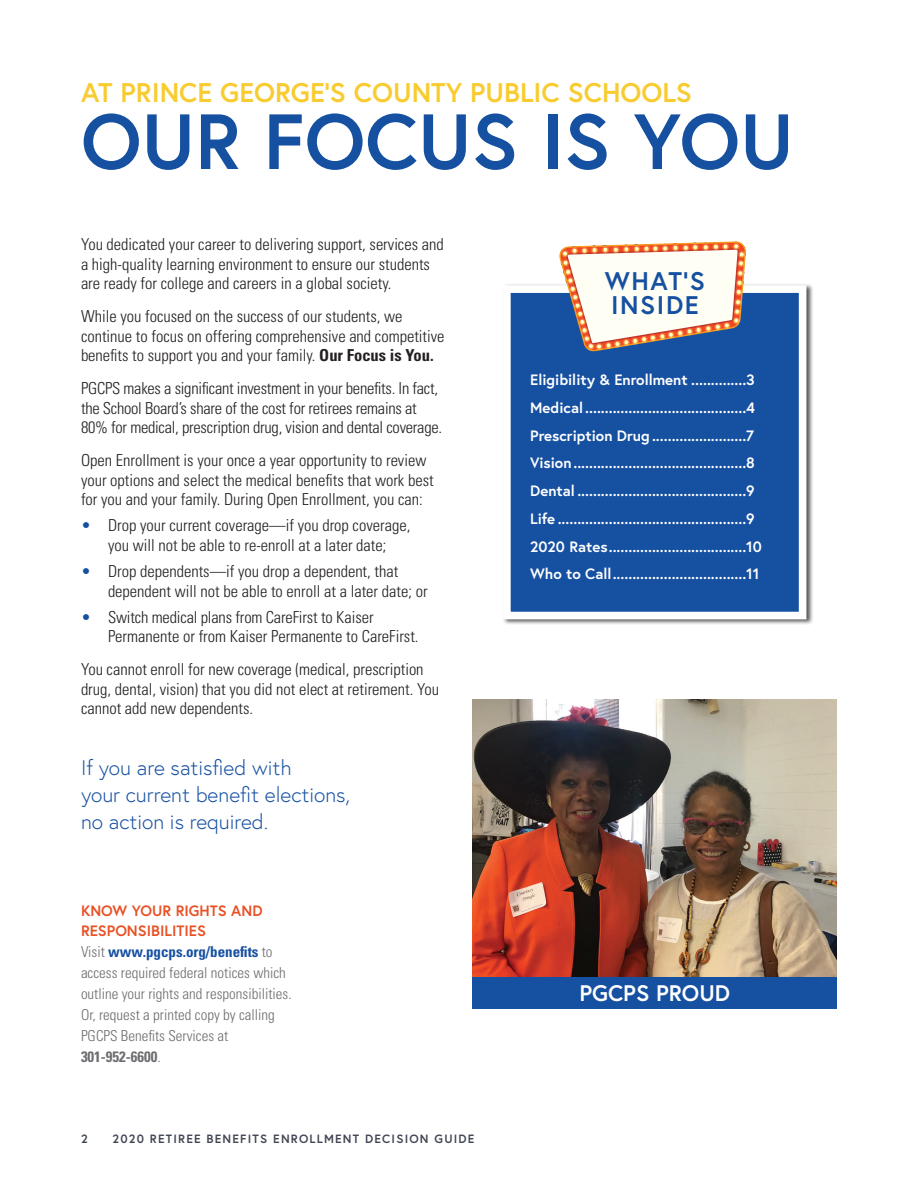
<style>
.page{position:relative;width:918px;height:1188px;background:#fff}
.page>*{position:absolute;margin:0;border:0;box-sizing:border-box;transform-origin:0 0}
.MAIN_TITLE_HEAD{font:700 78px "Europa";color:#1650a1}
.SMALL_TITLE_HEAD{font:700 27px "Europa";color:#f8cc31}
.t1{font:700 25.5px/24px "Europa";letter-spacing:.06em;color:#1650a1}
.Now_Starring_You{font:700 22.5px "Europa";color:#fff}
.Intro_copy{font:300 21px/27px "Europa";color:#1650a1}
.Body_copy{font:300 condensed 16.5px/19.5px "Univers";color:#231f20}
.Header_2{font:700 15px "Europa";color:#fff}
.t2{font:300 condensed 15px/21px "Univers";color:#6c6d70}
.t3{font:700 15px/19.5px "Europa";color:#e95024}
.t4{font:700 12px "Europa";letter-spacing:.1em;color:#404653}
.s1{font-weight:700}
.s2{color:#1650a1}
.s3{font-weight:700;color:#1650a1}
</style>
<div class="page">
<div style="left:502px;top:283px;width:311px;height:342px;background:#231f20;opacity:.75"></div>
<div style="left:503px;top:285px;width:303px;height:334px;background:#1650a1;border:8px solid #fff"></div>
<svg style="left:559px;top:241px;width:187px;height:111px"></svg>
<img style="left:473px;top:700px;width:364px;height:277px">
<div style="left:472px;top:977px;width:365px;height:31px;background:#1650a1"></div>
<p class="SMALL_TITLE_HEAD" style="left:81px;top:74px;width:613px">AT PRINCE GEORGE’S COUNTY PUBLIC SCHOOLS</p>
<p class="MAIN_TITLE_HEAD" style="left:81px;top:88px;width:714px">OUR FOCUS IS YOU</p>
<p class="Body_copy" style="left:81px;top:235px;width:364px">You dedicated your career to delivering support, services and a high-quality learning environment to ensure our students are ready for college and careers in a global society.</p>
<p class="Body_copy" style="left:81px;top:307px;width:365px">While you focused on the success of our students, we continue to focus on offering comprehensive and competitive benefits to support you and your family. <span class="s1">Our Focus is You.</span></p>
<p class="Body_copy" style="left:81px;top:379px;width:363px">PGCPS makes a significant investment in your benefits. In fact, the School Board’s share of the cost for retirees remains at<br>80% for medical, prescription drug, vision and dental coverage.</p>
<p class="Body_copy" style="left:81px;top:451px;width:354px">Open Enrollment is your once a year opportunity to review your options and select the medical benefits that work best for you and your family. During Open Enrollment, you can:</p>
<p class="Body_copy" style="left:81px;top:516px;width:331px;text-align:center"><span class="s2">•</span> Drop your current coverage—if you drop coverage, you will not be able to re-enroll at a later date;</p>
<p class="Body_copy" style="left:108px;top:562px;width:321px;text-indent:-27px"><span class="s2">•</span> Drop dependents—if you drop a dependent, that dependent will not be able to enroll at a later date; or</p>
<p class="Body_copy" style="left:108px;top:607px;width:312px;text-indent:-27px"><span class="s2">•</span> Switch medical plans from CareFirst to Kaiser<br>Permanente or from Kaiser Permanente to CareFirst.</p>
<p class="Body_copy" style="left:81px;top:660px;width:360px">You cannot enroll for new coverage (medical, prescription drug, dental, vision) that you did not elect at retirement. You cannot add new dependents.</p>
<p class="Intro_copy" style="left:81px;top:754px;width:271px">If you are satisfied with<br>your current benefit elections, no action is required.</p>
<p class="t3" style="left:81px;top:901px;width:183px">KNOW YOUR RIGHTS AND<br>RESPONSIBILITIES</p>
<p class="t2" style="left:81px;top:941px;width:212px">Visit <span class="s3">www.pgcps.org/benefits</span> to access required federal notices which outline your rights and responsibilities.<br>Or, request a printed copy by calling<br>PGCPS Benefits Services at<br><span class="s1">301-952-6600</span>.</p>
<p class="t4" style="left:81px;top:1131px;width:8px">2</p>
<p class="t4" style="left:112px;top:1131px;width:363px">2020 RETIREE BENEFITS ENROLLMENT DECISION GUIDE</p>
<p class="t1" style="left:605px;top:269px;width:102px">WHAT’S<br>INSIDE</p>
<p class="Header_2" style="left:530px;top:370px;width:226px">Eligibility &amp; Enrollment ..............3</p>
<p class="Header_2" style="left:530px;top:397px;width:226px">Medical .........................................4</p>
<p class="Header_2" style="left:530px;top:425px;width:225px">Prescription Drug ........................7</p>
<p class="Header_2" style="left:530px;top:453px;width:226px">Vision............................................8</p>
<p class="Header_2" style="left:530px;top:481px;width:226px">Dental ...........................................9</p>
<p class="Header_2" style="left:530px;top:508px;width:226px">Life ................................................9</p>
<p class="Header_2" style="left:530px;top:536px;width:233px">2020 Rates...................................10</p>
<p class="Header_2" style="left:530px;top:564px;width:231px">Who to Call..................................11</p>
<p class="Now_Starring_You" style="left:579px;top:978px;width:152px">PGCPS PROUD</p>
</div>
